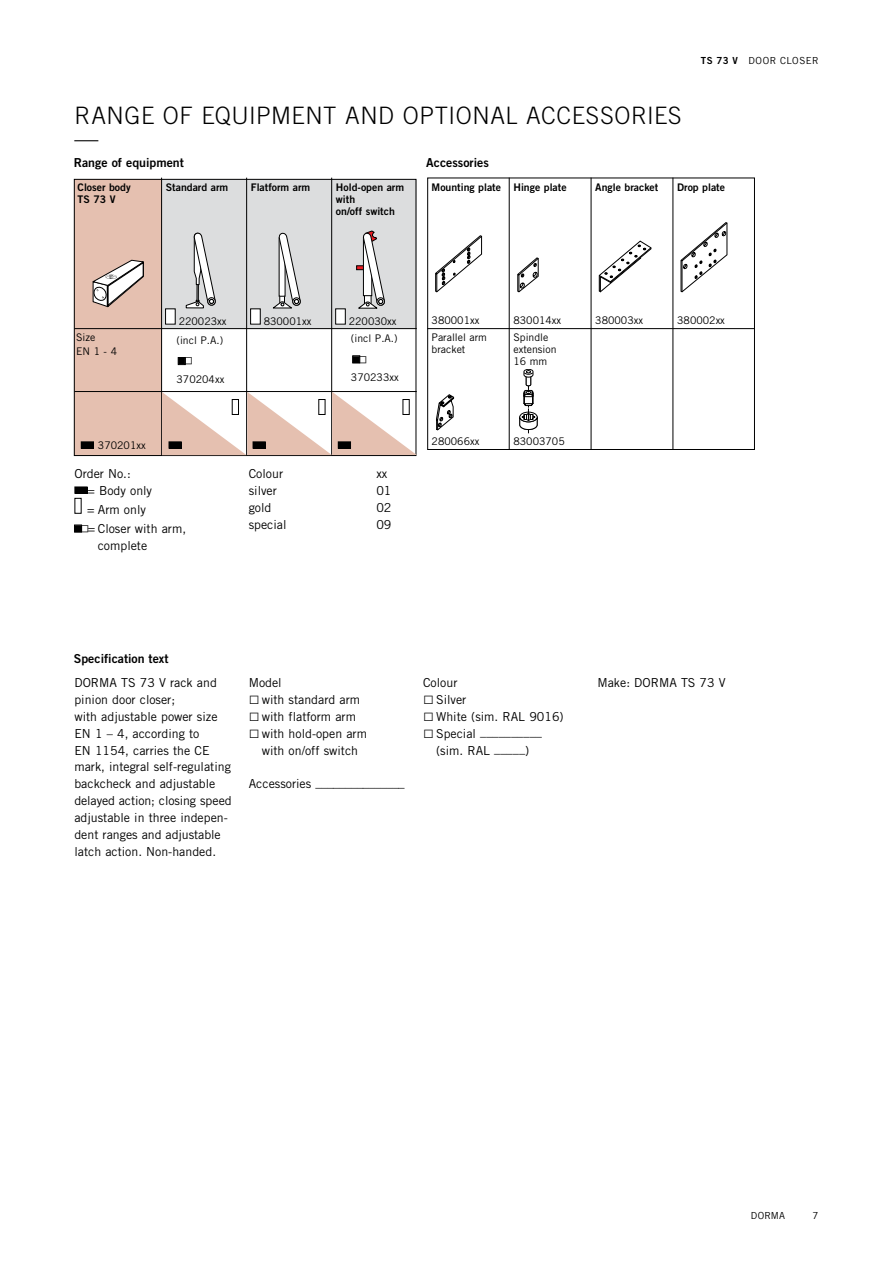
<style>
.page{position:relative;width:893px;height:1263px;background:#fff}
.page>*{position:absolute;margin:0;border:0;box-sizing:border-box;transform-origin:0 0}
.t1{font:300 24px "Trade Gothic LT";letter-spacing:.03em;color:#000}
.t2{font:12.3px/17px "Trade Gothic LT Std";color:#000}
.t3{font:12.3px "Trade Gothic LT Std Bd 2";color:#000}
.t4{font:12px "Berthold Pi BQ";color:#000}
.t5{font:10.5px/12px "Trade Gothic LT Std";color:#000}
.t6{font:10.5px/12px "Trade Gothic LT Std Bd 2";color:#000}
.t7{font:9.75px "Trade Gothic LT";letter-spacing:.035em;color:#000}
.t8{font:9.75px "Trade Gothic LT Std Bd 2";color:#000}
.s1{font-family:"Trade Gothic LT"}
.s2{font-size:9.75px;color:#fff}
.s3{font-family:"Berthold Pi BQ";font-size:12px}
.s4{font-family:"Arial";font-size:18px}
</style>
<div class="page">
<div style="left:162px;top:179px;width:255px;height:150px;background:#dcddde"></div>
<svg style="left:435px;top:235px;width:47px;height:57px"></svg>
<svg style="left:517px;top:257px;width:22px;height:35px"></svg>
<svg style="left:599px;top:240px;width:53px;height:53px"></svg>
<svg style="left:680px;top:222px;width:48px;height:70px"></svg>
<div style="left:74px;top:179px;width:88px;height:276px;background:#e5c0b0"></div>
<hr style="left:161px;top:178px;width:1px;height:278px;background:#000">
<hr style="left:246px;top:178px;width:1px;height:277px;background:#000">
<hr style="left:331px;top:178px;width:1px;height:277px;background:#000">
<hr style="left:509px;top:178px;width:1px;height:272px;background:#000">
<hr style="left:591px;top:178px;width:1px;height:272px;background:#000">
<hr style="left:673px;top:178px;width:1px;height:272px;background:#000">
<hr style="left:74px;top:328px;width:343px;height:1px;background:#000">
<hr style="left:427px;top:328px;width:328px;height:1px;background:#000">
<svg style="left:92px;top:260px;width:52px;height:48px"></svg>
<svg style="left:185px;top:232px;width:31px;height:77px"></svg>
<svg style="left:273px;top:233px;width:28px;height:76px"></svg>
<svg style="left:358px;top:231px;width:27px;height:78px"></svg>
<svg style="left:436px;top:394px;width:18px;height:36px"></svg>
<svg style="left:519px;top:369px;width:18px;height:64px"></svg>
<div style="left:166px;top:309px;width:9px;height:15px;background:#fff"></div>
<div style="left:165px;top:308px;width:11px;height:17px;border:1px solid #000"></div>
<div style="left:251px;top:309px;width:9px;height:15px;background:#fff"></div>
<div style="left:250px;top:308px;width:11px;height:17px;border:1px solid #000"></div>
<div style="left:336px;top:309px;width:9px;height:15px;background:#fff"></div>
<div style="left:335px;top:308px;width:11px;height:17px;border:1px solid #000"></div>
<div style="left:427px;top:178px;width:328px;height:272px;border:1px solid #000"></div>
<div style="left:75px;top:487px;width:12px;height:6px;background:#000"></div>
<div style="left:74px;top:486px;width:14px;height:8px;border:1px solid #000"></div>
<div style="left:74px;top:525px;width:8px;height:7px;border:1px solid #000"></div>
<div style="left:74px;top:179px;width:342px;height:277px;border:1px solid #000"></div>
<svg style="left:162px;top:392px;width:255px;height:63px"></svg>
<hr style="left:74px;top:391px;width:343px;height:1px;background:#000">
<div style="left:178px;top:357px;width:7px;height:8px;border:1px solid #000"></div>
<div style="left:81px;top:442px;width:12px;height:6px;background:#000"></div>
<div style="left:81px;top:441px;width:13px;height:8px;border:1px solid #000"></div>
<div style="left:169px;top:442px;width:12px;height:6px;background:#000"></div>
<div style="left:169px;top:441px;width:13px;height:8px;border:1px solid #000"></div>
<div style="left:253px;top:442px;width:12px;height:6px;background:#000"></div>
<div style="left:253px;top:441px;width:13px;height:8px;border:1px solid #000"></div>
<div style="left:338px;top:442px;width:12px;height:6px;background:#000"></div>
<div style="left:338px;top:441px;width:13px;height:8px;border:1px solid #000"></div>
<div style="left:232px;top:399px;width:6px;height:15px;background:#fff"></div>
<div style="left:232px;top:399px;width:7px;height:16px;border:1px solid #000"></div>
<div style="left:319px;top:399px;width:6px;height:15px;background:#fff"></div>
<div style="left:403px;top:399px;width:6px;height:15px;background:#fff"></div>
<h1 class="t1" style="left:74px;top:101px;width:17px">RANG</h1>
<h1 class="t1" style="left:141px;top:101px;width:106px">E OF EQUIPM</h1>
<h1 class="t1" style="left:291px;top:101px;width:71px">ENT AND</h1>
<h1 class="t1" style="left:403px;top:101px;width:61px">OPTIONAL</h1>
<h1 class="t1" style="left:526px;top:101px;width:16px">ACC</h1>
<h1 class="t1" style="left:572px;top:101px;width:111px">ESSORI ES</h1>
<h1 class="t1" style="left:74px;top:125px;width:25px">—</h1>
<p class="t3" style="left:74px;top:155px;width:112px">Range of equipment</p>
<p class="t3" style="left:426px;top:155px;width:64px">Accessories</p>
<p class="t8" style="left:701px;top:54px;width:46px">TS 73 v <span class="s1">DOOR</span></p>
<p class="t7" style="left:780px;top:54px;width:38px">CLOSER</p>
<p class="t6" style="left:78px;top:181px;width:55px">Closer body</p>
<p class="t6" style="left:166px;top:181px;width:64px">Standard arm</p>
<p class="t6" style="left:251px;top:181px;width:61px">Flatform arm</p>
<p class="t6" style="left:336px;top:181px;width:70px">Hold-open arm</p>
<p class="t6" style="left:78px;top:193px;width:39px">TS 73 V</p>
<p class="t6" style="left:336px;top:193px;width:60px">with<br>on/off switch</p>
<p class="t6" style="left:432px;top:181px;width:136px">Mounting plate Hinge plate</p>
<p class="t6" style="left:595px;top:181px;width:65px">Angle bracket</p>
<p class="t6" style="left:677px;top:181px;width:49px">Drop plate</p>
<p class="t5" style="left:76px;top:330px;width:42px;line-height:14px">Size<br>EN 1 - 4</p>
<p class="t5" style="left:166px;top:315px;width:62px"><span class="s2">x</span> 220023xx</p>
<p class="t5" style="left:251px;top:315px;width:62px"><span class="s2">x</span> 830001xx</p>
<p class="t5" style="left:336px;top:315px;width:62px"><span class="s2">x</span> 220030xx</p>
<p class="t5" style="left:177px;top:334px;width:48px">(incl P.A.)</p>
<p class="t5" style="left:177px;top:373px;width:49px">370204xx</p>
<p class="t4" style="left:178px;top:354px;width:15px">7/</p>
<p class="t5" style="left:351px;top:332px;width:48px">(incl P.A.)</p>
<p class="t5" style="left:351px;top:371px;width:49px">370233xx</p>
<p class="t4" style="left:353px;top:352px;width:15px">7/</p>
<p class="t5" style="left:98px;top:439px;width:49px">370201xx</p>
<p class="t2" style="left:88px;top:465px;width:66px;text-indent:-13px">Order No.:<br>= Body only</p>
<p class="t2" style="left:74px;top:500px;width:113px;line-height:19px;text-indent:13px">= Arm only<br><span class="s3">7/</span>= Closer with arm,</p>
<p class="t2" style="left:98px;top:537px;width:51px">complete</p>
<p class="t2" style="left:249px;top:465px;width:36px">Colour</p>
<p class="t2" style="left:376px;top:465px;width:12px">xx</p>
<p class="t2" style="left:249px;top:482px;width:30px">silver</p>
<p class="t2" style="left:376px;top:482px;width:17px">01</p>
<p class="t2" style="left:249px;top:499px;width:24px">gold</p>
<p class="t2" style="left:376px;top:499px;width:17px">02</p>
<p class="t2" style="left:249px;top:515px;width:39px">special</p>
<p class="t2" style="left:376px;top:515px;width:17px">09</p>
<p class="t5" style="left:432px;top:314px;width:49px">380001xx</p>
<p class="t5" style="left:513px;top:314px;width:49px">830014xx</p>
<p class="t5" style="left:595px;top:314px;width:49px">380003xx</p>
<p class="t5" style="left:677px;top:314px;width:49px">380002xx</p>
<p class="t5" style="left:432px;top:331px;width:57px">Parallel arm</p>
<p class="t5" style="left:513px;top:331px;width:37px">Spindle</p>
<p class="t5" style="left:432px;top:343px;width:35px">bracket</p>
<p class="t5" style="left:513px;top:343px;width:45px">extension<br>16 mm</p>
<p class="t5" style="left:432px;top:435px;width:49px">280066xx</p>
<p class="t5" style="left:513px;top:435px;width:53px">83003705</p>
<p class="t3" style="left:74px;top:651px;width:96px">Specification text</p>
<p class="t2" style="left:74px;top:674px;width:159px">DORMA TS 73 V rack and pinion door closer;<br>with adjustable power size<br>EN 1 – 4, according to<br>EN 1154, carries the CE mark, integral self-regulating backcheck and adjustable delayed action; closing speed adjustable in three indepen&shy;dent ranges and adjustable latch action. Non-handed.</p>
<p class="t2" style="left:249px;top:674px;width:35px">Model</p>
<p class="t2" style="left:249px;top:691px;width:113px"><span class="s4">□</span> with standard arm</p>
<p class="t2" style="left:249px;top:708px;width:109px"><span class="s4">□</span> with flatform arm</p>
<p class="t2" style="left:249px;top:725px;width:120px;text-align:center"><span class="s4">□</span> with hold-open arm with on/off switch</p>
<p class="t2" style="left:249px;top:774px;width:158px">Accessories _______________</p>
<p class="t2" style="left:423px;top:674px;width:36px">Colour</p>
<p class="t2" style="left:423px;top:691px;width:45px"><span class="s4">□</span> Silver</p>
<p class="t2" style="left:423px;top:708px;width:142px"><span class="s4">□</span> White (sim. RAL 9016)</p>
<p class="t2" style="left:423px;top:722px;width:120px;line-height:18.5px;text-align:center"><span class="s4">□</span> Special __________ (sim. RAL _____)</p>
<p class="t2" style="left:597px;top:674px;width:130px">Make: DORMA TS 73 V</p>
<p class="t7" style="left:751px;top:1209px;width:36px">DORMA</p>
<p class="t7" style="left:813px;top:1209px;width:7px">7</p>
</div>
